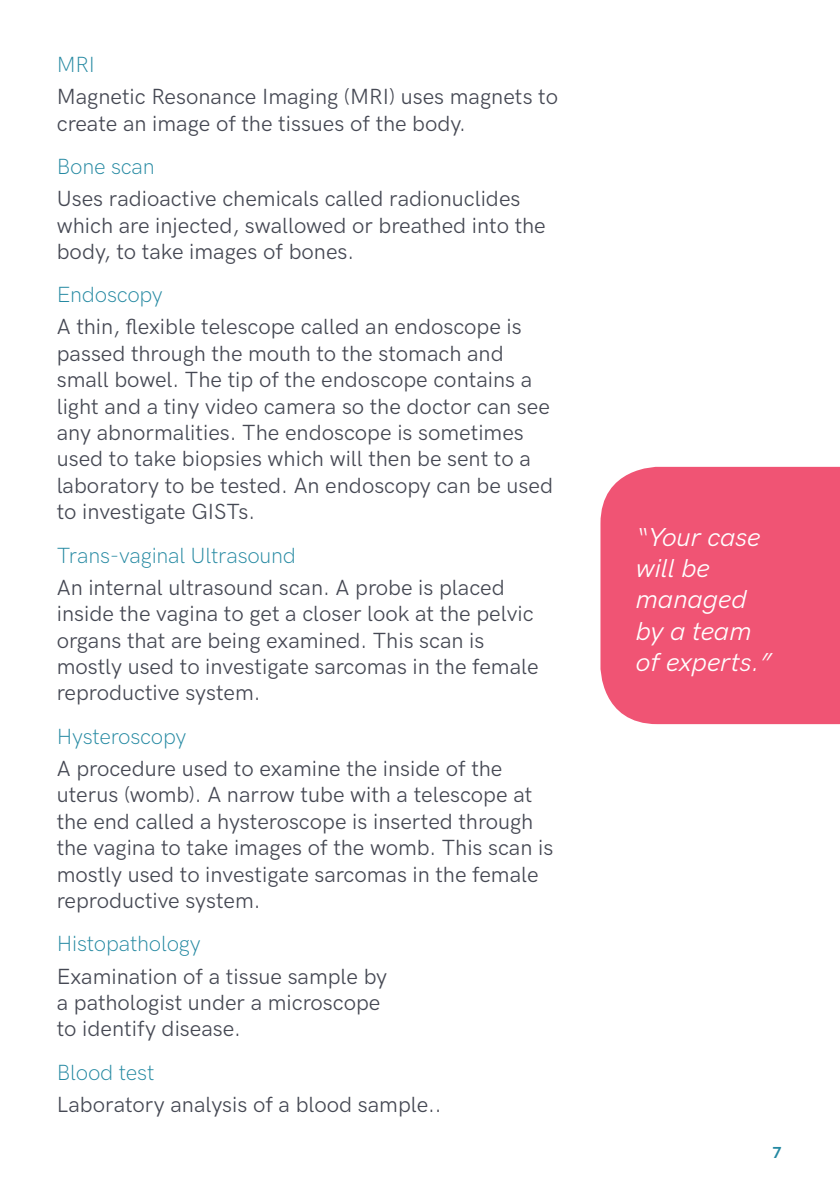
<style>
.page{position:relative;width:840px;height:1191px;background:#fff}
.page>*{position:absolute;margin:0;border:0;box-sizing:border-box;transform-origin:0 0}
.t1{font:italic 26px/31.2px "HK Grotesk";color:#fff}
.t2{font:22px/26.4px "HK Grotesk";color:#454853}
.t3{font:300 22px "HK Grotesk";letter-spacing:-.01em;color:#2589a2}
.t4{font:700 16px "HK Grotesk";color:#2589a2}
</style>
<div class="page">
<div style="left:600px;top:467px;width:239px;height:257px;background:#f05474"></div>
<p class="t3" style="left:57px;top:48px;width:40px">MRI</p>
<p class="t2" style="left:57px;top:82px;width:502px">Magnetic Resonance Imaging (MRI) uses magnets to create an image of the tissues of the body.</p>
<p class="t3" style="left:57px;top:150px;width:99px">Bone scan</p>
<p class="t2" style="left:57px;top:184px;width:490px">Uses radioactive chemicals called radionuclides which are injected, swallowed or breathed into the body, to take images of bones.</p>
<p class="t3" style="left:57px;top:278px;width:107px">Endoscopy</p>
<p class="t2" style="left:57px;top:312px;width:497px">A thin, flexible telescope called an endoscope is passed through the mouth to the stomach and small bowel. The tip of the endoscope contains a light and a tiny video camera so the doctor can see any abnormalities. The endoscope is sometimes used to take biopsies which will then be sent to a laboratory to be tested. An endoscopy can be used to investigate GISTs.</p>
<p class="t3" style="left:57px;top:538px;width:241px">Trans-vaginal Ultrasound</p>
<p class="t2" style="left:57px;top:572px;width:483px">An internal ultrasound scan. A probe is placed inside the vagina to get a closer look at the pelvic organs that are being examined. This scan is mostly used to investigate sarcomas in the female reproductive system.</p>
<p class="t3" style="left:57px;top:720px;width:131px">Hysteroscopy</p>
<p class="t2" style="left:57px;top:753px;width:498px">A procedure used to examine the inside of the uterus (womb). A narrow tube with a telescope at the end called a hysteroscope is inserted through the vagina to take images of the womb. This scan is mostly used to investigate sarcomas in the female reproductive system.</p>
<p class="t3" style="left:57px;top:927px;width:145px">Histopathology</p>
<p class="t2" style="left:57px;top:961px;width:331px">Examination of a tissue sample by a pathologist under a microscope to identify disease.</p>
<p class="t3" style="left:57px;top:1055px;width:99px">Blood test</p>
<p class="t2" style="left:57px;top:1089px;width:386px">Laboratory analysis of a blood sample..</p>
<p class="t1" style="left:635px;top:519px;width:137px">“Your case will be managed by a team of experts.”</p>
<p class="t4" style="left:772px;top:1140px;width:11px">7</p>
</div>
